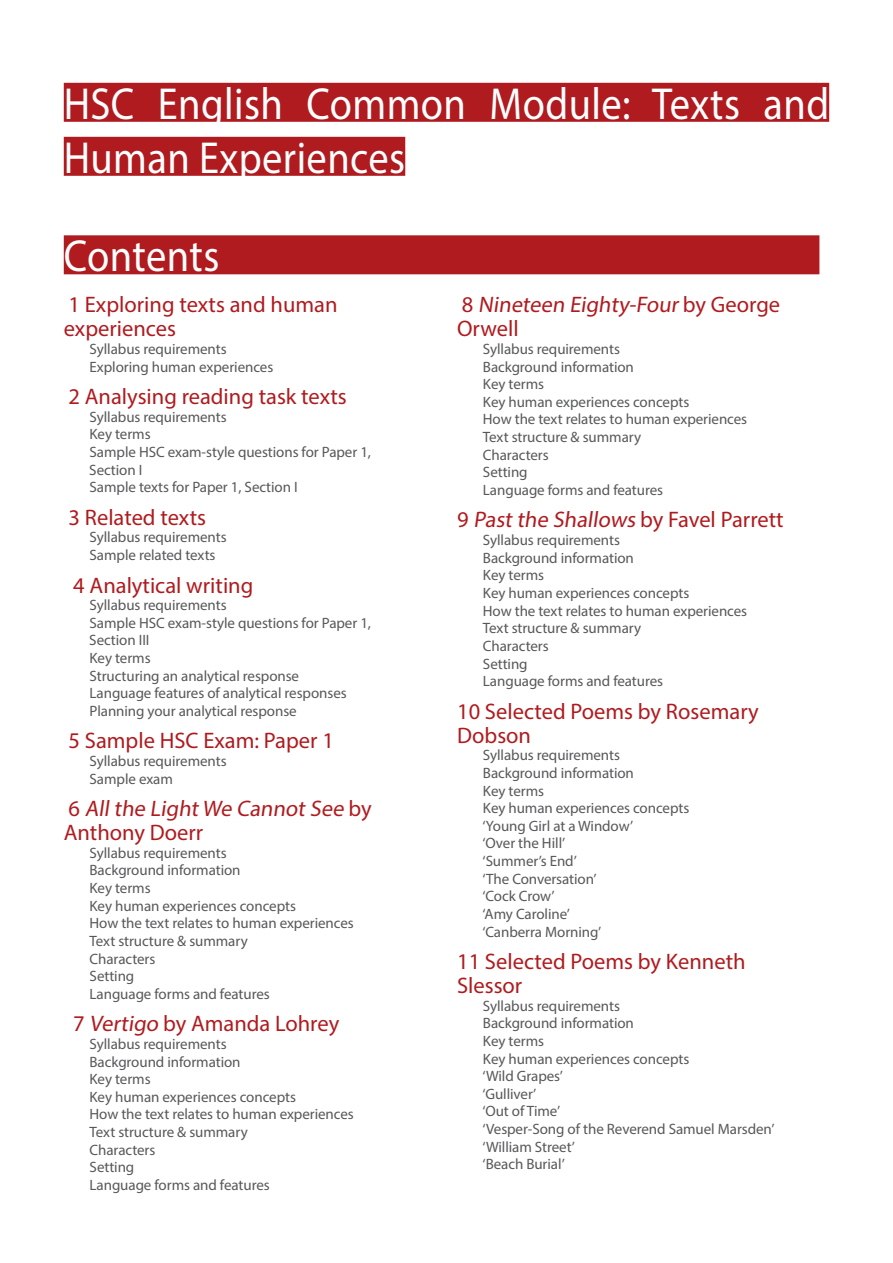
<style>
.page{position:relative;width:893px;height:1263px;background:#fff}
.page>*{position:absolute;margin:0;border:0;box-sizing:border-box;transform-origin:0 0}
.Heading_1{font:45px/54px "Myriad Pro";letter-spacing:.01em;color:#fff;scale:.9 1}
.Contents_1{font:22.5px/24px "Myriad Pro";color:#b01b1f}
.Contents_2{font:15px/17.5px "Myriad Pro";letter-spacing:-.005em;color:#57585a}
</style>
<div class="page">
<div style="left:64px;top:83px;width:765px;height:39px;background:#b01b1f"></div>
<div style="left:64px;top:137px;width:341px;height:39px;background:#b01b1f"></div>
<div style="left:64px;top:235px;width:755px;height:39px;background:#b01b1f"></div>
<p class="Heading_1" style="left:64px;top:76px;width:852px">HSC English Common Module: Texts and<br>Human Experiences</p>
<p class="Heading_1" style="left:64px;top:228px;width:174px">Contents</p>
<p class="Contents_1" style="left:64px;top:292px;width:275px">1 Exploring texts and human experiences</p>
<p class="Contents_2" style="left:89px;top:340px;width:139px">Syllabus requirements</p>
<p class="Contents_2" style="left:89px;top:358px;width:185px">Exploring human experiences</p>
<p class="Contents_1" style="left:69px;top:384px;width:280px">2 Analysing reading task texts</p>
<p class="Contents_2" style="left:89px;top:408px;width:139px">Syllabus requirements</p>
<p class="Contents_2" style="left:89px;top:425px;width:63px">Key terms</p>
<p class="Contents_2" style="left:89px;top:443px;width:283px">Sample HSC exam-style questions for Paper 1,<br>Section I</p>
<p class="Contents_2" style="left:89px;top:478px;width:210px">Sample texts for Paper 1, Section I</p>
<p class="Contents_1" style="left:69px;top:505px;width:139px">3 Related texts</p>
<p class="Contents_2" style="left:89px;top:528px;width:139px">Syllabus requirements</p>
<p class="Contents_2" style="left:89px;top:546px;width:128px">Sample related texts</p>
<p class="Contents_1" style="left:73px;top:573px;width:182px">4 Analytical writing</p>
<p class="Contents_2" style="left:89px;top:596px;width:139px">Syllabus requirements</p>
<p class="Contents_2" style="left:89px;top:614px;width:283px">Sample HSC exam-style questions for Paper 1,<br>Section III</p>
<p class="Contents_2" style="left:89px;top:649px;width:63px">Key terms</p>
<p class="Contents_2" style="left:89px;top:667px;width:211px">Structuring an analytical response</p>
<p class="Contents_2" style="left:89px;top:684px;width:259px">Language features of analytical responses</p>
<p class="Contents_2" style="left:89px;top:702px;width:209px">Planning your analytical response</p>
<p class="Contents_1" style="left:69px;top:728px;width:267px">5 Sample HSC Exam: Paper 1</p>
<p class="Contents_2" style="left:89px;top:752px;width:139px">Syllabus requirements</p>
<p class="Contents_2" style="left:89px;top:770px;width:85px">Sample exam</p>
<p class="Contents_1" style="left:64px;top:796px;width:309px">6 Allthe Light We Cannot See b y<br>Anthony Doerr</p>
<p class="Contents_2" style="left:89px;top:844px;width:139px">Syllabus requirements</p>
<p class="Contents_2" style="left:89px;top:861px;width:153px">Background information</p>
<p class="Contents_2" style="left:89px;top:879px;width:63px">Key terms</p>
<p class="Contents_2" style="left:89px;top:897px;width:208px">Key human experiences concepts</p>
<p class="Contents_2" style="left:89px;top:914px;width:266px">How the text relates to human experiences</p>
<p class="Contents_2" style="left:89px;top:932px;width:160px">Text structure &amp; summary</p>
<p class="Contents_2" style="left:89px;top:949px;width:67px">Characters</p>
<p class="Contents_2" style="left:89px;top:967px;width:46px">Setting</p>
<p class="Contents_2" style="left:89px;top:985px;width:182px">Language forms and features</p>
<p class="Contents_1" style="left:73px;top:1011px;width:267px">7 Vertigo by Amanda Lohrey</p>
<p class="Contents_2" style="left:89px;top:1035px;width:139px">Syllabus requirements</p>
<p class="Contents_2" style="left:89px;top:1052px;width:153px">Background information</p>
<p class="Contents_2" style="left:89px;top:1070px;width:63px">Key terms</p>
<p class="Contents_2" style="left:89px;top:1088px;width:208px">Key human experiences concepts</p>
<p class="Contents_2" style="left:89px;top:1105px;width:266px">How the text relates to human experiences</p>
<p class="Contents_2" style="left:89px;top:1123px;width:160px">Text structure &amp; summary</p>
<p class="Contents_2" style="left:89px;top:1141px;width:67px">Characters</p>
<p class="Contents_2" style="left:89px;top:1158px;width:46px">Setting</p>
<p class="Contents_2" style="left:89px;top:1176px;width:182px">Language forms and features</p>
<p class="Contents_1" style="left:457px;top:292px;width:325px">8 Nineteen Eighty-Four by G e o rg e<br>Orwell</p>
<p class="Contents_2" style="left:483px;top:340px;width:139px">Syllabus requirements</p>
<p class="Contents_2" style="left:483px;top:358px;width:153px">Background information</p>
<p class="Contents_2" style="left:483px;top:375px;width:63px">Key terms</p>
<p class="Contents_2" style="left:483px;top:393px;width:208px">Key human experiences concepts</p>
<p class="Contents_2" style="left:483px;top:410px;width:266px">How the text relates to human experiences</p>
<p class="Contents_2" style="left:483px;top:428px;width:160px">Text structure &amp; summary</p>
<p class="Contents_2" style="left:483px;top:446px;width:67px">Characters</p>
<p class="Contents_2" style="left:483px;top:463px;width:46px">Setting</p>
<p class="Contents_2" style="left:483px;top:481px;width:182px">Language forms and features</p>
<p class="Contents_1" style="left:457px;top:508px;width:328px">9 Past the Shallows by Fave l Pa r rett</p>
<p class="Contents_2" style="left:483px;top:531px;width:139px">Syllabus requirements</p>
<p class="Contents_2" style="left:483px;top:549px;width:153px">Background information</p>
<p class="Contents_2" style="left:483px;top:566px;width:63px">Key terms</p>
<p class="Contents_2" style="left:483px;top:584px;width:208px">Key human experiences concepts</p>
<p class="Contents_2" style="left:483px;top:602px;width:266px">How the text relates to human experiences</p>
<p class="Contents_2" style="left:483px;top:619px;width:160px">Text structure &amp; summary</p>
<p class="Contents_2" style="left:483px;top:637px;width:67px">Characters</p>
<p class="Contents_2" style="left:483px;top:654px;width:46px">Setting</p>
<p class="Contents_2" style="left:483px;top:672px;width:182px">Language forms and features</p>
<p class="Contents_1" style="left:457px;top:699px;width:303px">10 Selected Poems by Rosemary<br>Dobson</p>
<p class="Contents_2" style="left:483px;top:746px;width:139px">Syllabus requirements</p>
<p class="Contents_2" style="left:483px;top:764px;width:153px">Background information</p>
<p class="Contents_2" style="left:483px;top:781px;width:63px">Key terms</p>
<p class="Contents_2" style="left:483px;top:799px;width:208px">Key human experiences concepts</p>
<p class="Contents_2" style="left:483px;top:817px;width:152px">‘Young Girl at a Window’</p>
<p class="Contents_2" style="left:483px;top:834px;width:84px">‘Over the Hill’</p>
<p class="Contents_2" style="left:483px;top:852px;width:96px">‘Summer’s End’</p>
<p class="Contents_2" style="left:483px;top:870px;width:115px">‘The Conversation’</p>
<p class="Contents_2" style="left:483px;top:887px;width:73px">‘Cock Crow’</p>
<p class="Contents_2" style="left:483px;top:905px;width:89px">‘Amy Caroline’</p>
<p class="Contents_2" style="left:483px;top:922px;width:120px">‘Canberra Morning’</p>
<p class="Contents_1" style="left:457px;top:949px;width:290px">11 Selected Poems by Kenneth<br>Slessor</p>
<p class="Contents_2" style="left:483px;top:997px;width:139px">Syllabus requirements</p>
<p class="Contents_2" style="left:483px;top:1014px;width:153px">Background information</p>
<p class="Contents_2" style="left:483px;top:1032px;width:63px">Key terms</p>
<p class="Contents_2" style="left:483px;top:1049px;width:208px">Key human experiences concepts</p>
<p class="Contents_2" style="left:483px;top:1067px;width:82px">‘Wild Grapes’</p>
<p class="Contents_2" style="left:483px;top:1085px;width:55px">‘Gulliver’</p>
<p class="Contents_2" style="left:483px;top:1102px;width:79px">‘Out of Time’</p>
<p class="Contents_2" style="left:483px;top:1120px;width:293px">‘Vesper-Song of the Reverend Samuel Marsden’</p>
<p class="Contents_2" style="left:483px;top:1138px;width:94px">‘William Street’</p>
<p class="Contents_2" style="left:483px;top:1155px;width:84px">‘Beach Burial’</p>
</div>
